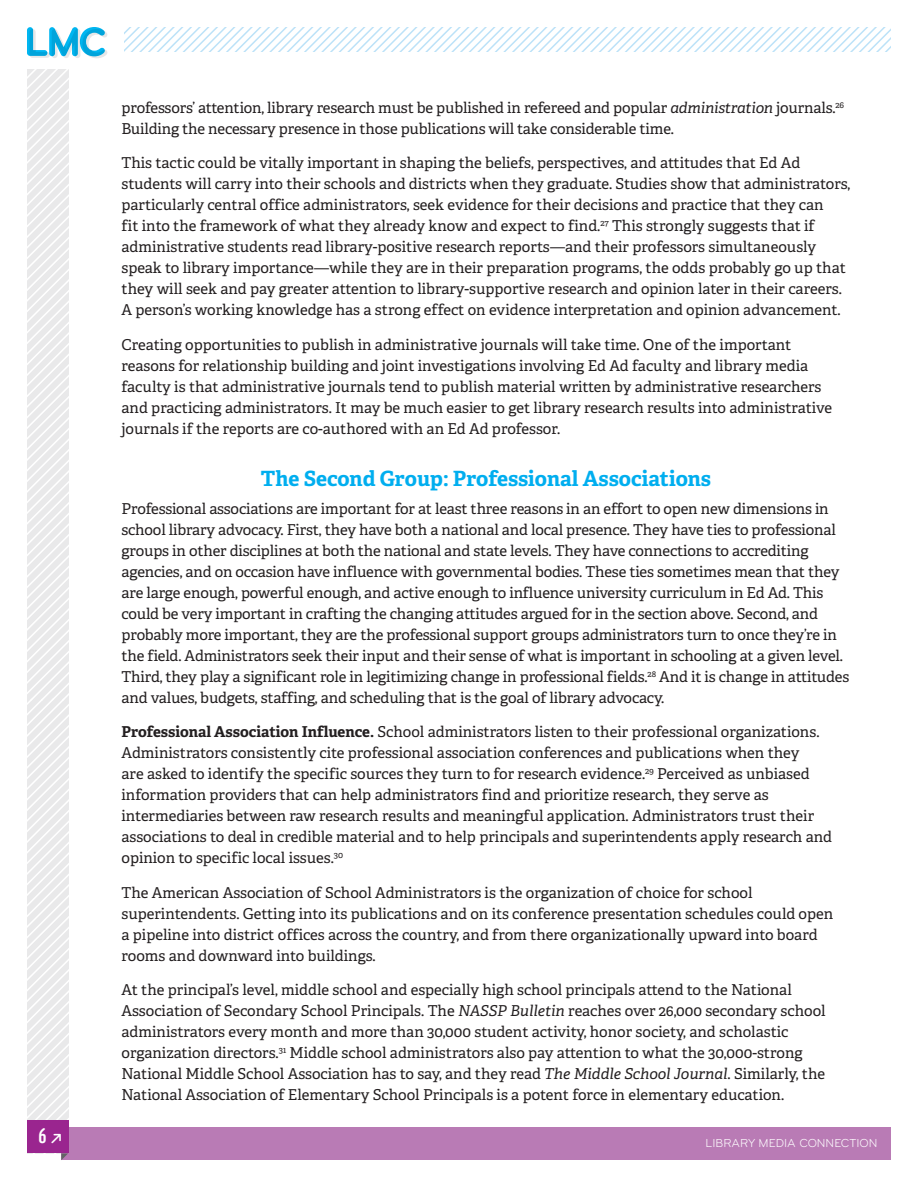
<style>
.page{position:relative;width:918px;height:1188px;background:#fff}
.page>*{position:absolute;margin:0;border:0;box-sizing:border-box;transform-origin:0 0}
.Main_Header{font:700 21px "Adelle Basic";color:#00aeef}
.t1{font:500 21px "Anchor";color:#fff}
.Main-body_Aligned_to{font:15px/21px "Adelle Basic";letter-spacing:-.005em;color:#231f20}
.t2{font:12px "Bryant";color:#fff}
.s1{font-style:italic}
.s2{font-weight:700}
.s3{font-family:"Bryant Pro"}
</style>
<div class="page">
<svg style="left:27px;top:697px;width:42px;height:430px"></svg>
<svg style="left:27px;top:69px;width:41px;height:633px"></svg>
<svg style="left:124px;top:27px;width:767px;height:25px"></svg>
<svg style="left:27px;top:27px;width:80px;height:31px"></svg>
<div style="left:61px;top:1127px;width:830px;height:33px;background:#b97bb5"></div>
<svg style="left:61px;top:1153px;width:7px;height:7px"></svg>
<div style="left:27px;top:1120px;width:41px;height:33px;background:#9a258f"></div>
<p class="Main-body_Aligned_to" style="left:122px;top:97px;width:724px">professors’ attention, library research must be published in refereed and popular <span class="s1">administration</span> journals.<sup>26<br></sup>Building the necessary presence in those publications will take considerable time.</p>
<p class="Main-body_Aligned_to" style="left:122px;top:152px;width:730px">This tactic could be vitally important in shaping the beliefs, perspectives, and attitudes that Ed Ad students will carry into their schools and districts when they graduate. Studies show that administrators, particularly central office administrators, seek evidence for their decisions and practice that they can<br>fit into the framework of what they already know and expect to find.<sup>27</sup> This strongly suggests that if administrative students read library-positive research reports—and their professors simultaneously speak to library importance—while they are in their preparation programs, the odds probably go up that they will seek and pay greater attention to library-supportive research and opinion later in their careers.<br>A person’s working knowledge has a strong effect on evidence interpretation and opinion advancement.</p>
<p class="Main-body_Aligned_to" style="left:122px;top:334px;width:712px">Creating opportunities to publish in administrative journals will take time. One of the important reasons for relationship building and joint investigations involving Ed Ad faculty and library media faculty is that administrative journals tend to publish material written by administrative researchers and practicing administrators. It may be much easier to get library research results into administrative journals if the reports are co-authored with an Ed Ad professor.</p>
<p class="Main_Header" style="left:261px;top:465px;width:452px">The Second Group: Professional Associations</p>
<p class="Main-body_Aligned_to" style="left:122px;top:498px;width:729px">Professional associations are important for at least three reasons in an effort to open new dimensions in school library advocacy. First, they have both a national and local presence. They have ties to professional groups in other disciplines at both the national and state levels. They have connections to accrediting agencies, and on occasion have influence with governmental bodies. These ties sometimes mean that they are large enough, powerful enough, and active enough to influence university curriculum in Ed Ad. This could be very important in crafting the changing attitudes argued for in the section above. Second, and probably more important, they are the professional support groups administrators turn to once they’re in the field. Administrators seek their input and their sense of what is important in schooling at a given level.<br>Third, they play a significant role in legitimizing change in professional fields.<sup>28</sup> And it is change in attitudes and values, budgets, staffing, and scheduling that is the goal of library advocacy.</p>
<p class="Main-body_Aligned_to" style="left:122px;top:722px;width:712px"><span class="s2">Professional Association Influence.</span> School administrators listen to their professional organizations.<br>Administrators consistently cite professional association conferences and publications when they<br>are asked to identify the specific sources they turn to for research evidence.<sup>29</sup> Perceived as unbiased information providers that can help administrators find and prioritize research, they serve as intermediaries between raw research results and meaningful application. Administrators trust their associations to deal in credible material and to help principals and superintendents apply research and opinion to specific local issues.<sup>30</sup></p>
<p class="Main-body_Aligned_to" style="left:122px;top:882px;width:713px">The American Association of School Administrators is the organization of choice for school superintendents. Getting into its publications and on its conference presentation schedules could open a pipeline into district offices across the country, and from there organizationally upward into board rooms and downward into buildings.</p>
<p class="Main-body_Aligned_to" style="left:122px;top:980px;width:706px">At the principal’s level, middle school and especially high school principals attend to the National Association of Secondary School Principals. The <span class="s1">NASSP Bulletin</span> reaches over 26,000 secondary school administrators every month and more than 30,000 student activity, honor society, and scholastic organization directors.<sup>31</sup> Middle school administrators also pay attention to what the 30,000-strong National Middle School Association has to say, and they read <span class="s1">The Middle School Journal</span>. Similarly, the National Association of Elementary School Principals is a potent force in elementary education.</p>
<h1 class="t1" style="left:39px;top:1124px;width:26px">6 <span class="s3">l</span></h1>
<p class="t2" style="left:706px;top:1136px;width:173px">LIBRARY MEDIA CONNECTION</p>
</div>
